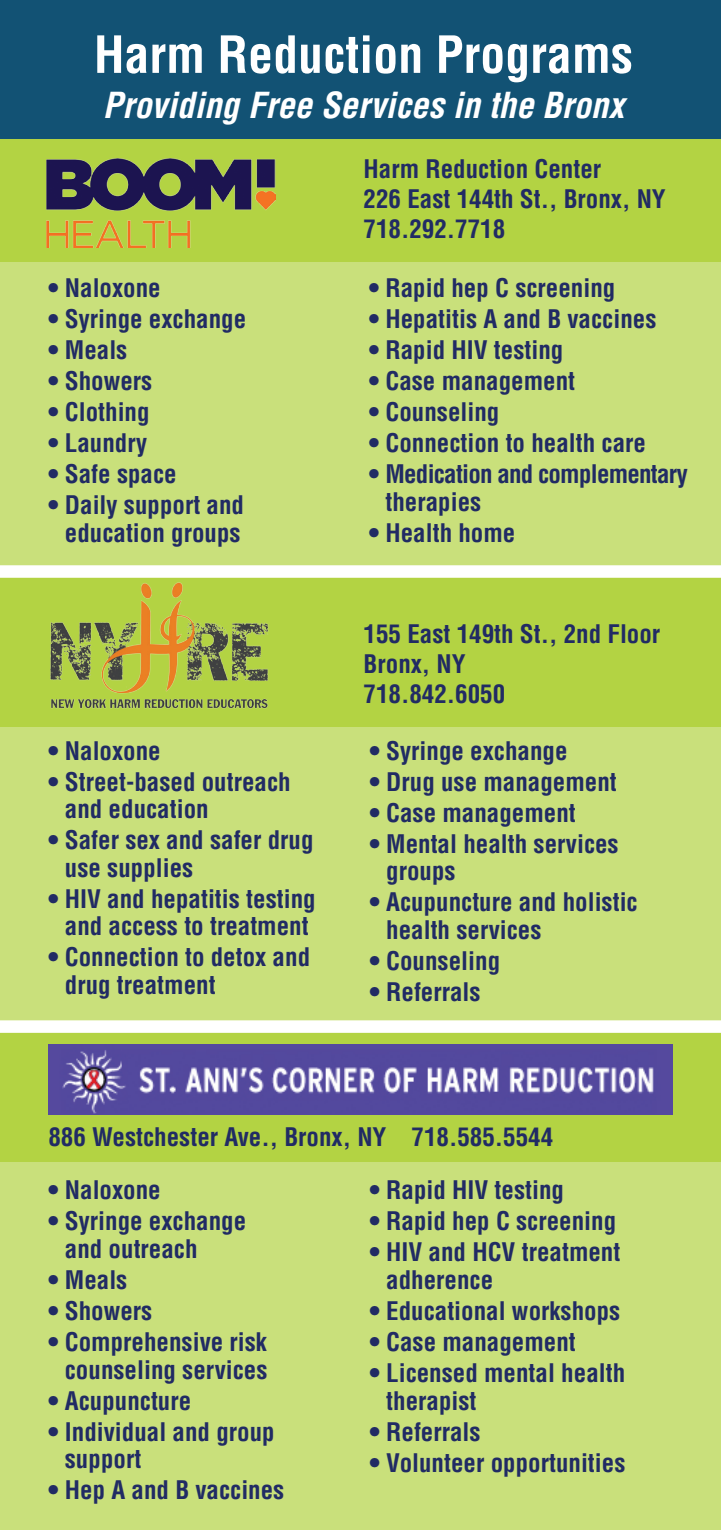
<style>
.page{position:relative;width:721px;height:1530px;background:#b3d343}
.page>*{position:absolute;margin:0;border:0;box-sizing:border-box;transform-origin:0 0}
.t1{font:700 condensed 50px "Helvetica LT Std";color:#fff}
.t2{font:italic 700 condensed 35px "Helvetica LT Std";color:#fff}
.t3{font:700 condensed 25px/27.5px "Helvetica LT Std";color:#212b64}
.t4{font:700 condensed 25px/27.5px "Helvetica LT Std";letter-spacing:-.03em;color:#212b64}
</style>
<div class="page">
<div style="left:0;top:262px;width:721px;height:307px;background:#c9e07b"></div>
<div style="left:0;top:727px;width:721px;height:295px;background:#c9e07b"></div>
<div style="left:0;top:1162px;width:721px;height:368px;background:#c9e07b"></div>
<div style="left:0;top:0;width:721px;height:139px;background:#125274"></div>
<div style="left:0;top:565px;width:721px;height:13px;background:#fff"></div>
<div style="left:0;top:1020px;width:721px;height:13px;background:#fff"></div>
<img style="left:47px;top:158px;width:228px;height:90px">
<img style="left:50px;top:582px;width:219px;height:127px">
<img style="left:49px;top:1044px;width:623px;height:71px">
<p class="t1" style="left:94px;top:23px;width:540px">Harm Reduction Programs</p>
<p class="t2" style="left:103px;top:83px;width:522px">Providing Free Services in the Bronx</p>
<p class="t3" style="left:48px;top:274px;width:114px">• Naloxone</p>
<p class="t3" style="left:48px;top:305px;width:199px">• Syringe exchange</p>
<p class="t3" style="left:48px;top:336px;width:81px">• Meals</p>
<p class="t3" style="left:48px;top:367px;width:106px">• Showers</p>
<p class="t3" style="left:48px;top:398px;width:103px">• Clothing</p>
<p class="t3" style="left:48px;top:429px;width:101px">• Laundry</p>
<p class="t3" style="left:48px;top:460px;width:130px">• Safe space</p>
<p class="t3" style="left:48px;top:491px;width:197px;text-align:center">• Daily support and education groups</p>
<p class="t3" style="left:48px;top:737px;width:114px">• Naloxone</p>
<p class="t3" style="left:65px;top:768px;width:227px;text-indent:-17px">• Street-based outreach and education</p>
<p class="t3" style="left:65px;top:826px;width:250px;text-indent:-17px">• Safer sex and safer drug use supplies</p>
<p class="t3" style="left:48px;top:885px;width:269px;text-align:center">• HIV and hepatitis testing and access to treatment</p>
<p class="t3" style="left:65px;top:943px;width:247px;text-indent:-17px">• Connection to detox and drug treatment</p>
<p class="t3" style="left:363px;top:154px;width:304px;line-height:30px">Harm Reduction Center<br>226 East 144th St., Bronx, NY<br>718.292.7718</p>
<p class="t3" style="left:368px;top:274px;width:248px">• Rapid hep C screening</p>
<p class="t3" style="left:368px;top:305px;width:289px">• Hepatitis A and B vaccines</p>
<p class="t3" style="left:368px;top:336px;width:196px">• Rapid HIV testing</p>
<p class="t3" style="left:368px;top:367px;width:208px">• Case management</p>
<p class="t3" style="left:368px;top:398px;width:132px">• Counseling</p>
<p class="t3" style="left:368px;top:429px;width:279px">• Connection to health care</p>
<p class="t4" style="left:385px;top:460px;width:304px;text-indent:-17px">• Medication and complementary therapies</p>
<p class="t3" style="left:368px;top:519px;width:148px">• Health home</p>
<p class="t3" style="left:363px;top:619px;width:298px;line-height:30px">155 East 149th St., 2nd Floor<br>Bronx, NY<br>718.842.6050</p>
<p class="t3" style="left:369px;top:737px;width:199px">• Syringe exchange</p>
<p class="t3" style="left:369px;top:768px;width:249px">• Drug use management</p>
<p class="t3" style="left:369px;top:799px;width:208px">• Case management</p>
<p class="t3" style="left:386px;top:830px;width:234px;text-indent:-17px">• Mental health services groups</p>
<p class="t3" style="left:386px;top:888px;width:253px;text-indent:-17px">• Acupuncture and holistic health services</p>
<p class="t3" style="left:369px;top:947px;width:132px">• Counseling</p>
<p class="t3" style="left:369px;top:978px;width:113px">• Referrals</p>
<p class="t3" style="left:48px;top:1123px;width:506px">886 Westchester Ave., Bronx, NY 718.585.5544</p>
<p class="t3" style="left:48px;top:1176px;width:114px">• Naloxone</p>
<p class="t3" style="left:65px;top:1207px;width:183px;text-indent:-17px">• Syringe exchange and outreach</p>
<p class="t3" style="left:48px;top:1266px;width:81px">• Meals</p>
<p class="t3" style="left:48px;top:1297px;width:106px">• Showers</p>
<p class="t3" style="left:48px;top:1328px;width:221px;text-align:right">• Comprehensive risk counseling services</p>
<p class="t3" style="left:48px;top:1387px;width:145px">• Acupuncture</p>
<p class="t3" style="left:65px;top:1418px;width:211px;text-indent:-17px">• Individual and group support</p>
<p class="t3" style="left:48px;top:1476px;width:238px">• Hep A and B vaccines</p>
<p class="t3" style="left:369px;top:1176px;width:196px">• Rapid HIV testing</p>
<p class="t3" style="left:369px;top:1207px;width:248px">• Rapid hep C screening</p>
<p class="t3" style="left:386px;top:1238px;width:236px;text-indent:-17px">• HIV and HCV treatment adherence</p>
<p class="t3" style="left:369px;top:1297px;width:252px">• Educational workshops</p>
<p class="t3" style="left:369px;top:1328px;width:208px">• Case management</p>
<p class="t3" style="left:386px;top:1359px;width:240px;text-indent:-17px">• Licensed mental health therapist</p>
<p class="t3" style="left:369px;top:1418px;width:113px">• Referrals</p>
<p class="t3" style="left:369px;top:1449px;width:257px">• Volunteer opportunities</p>
</div>
